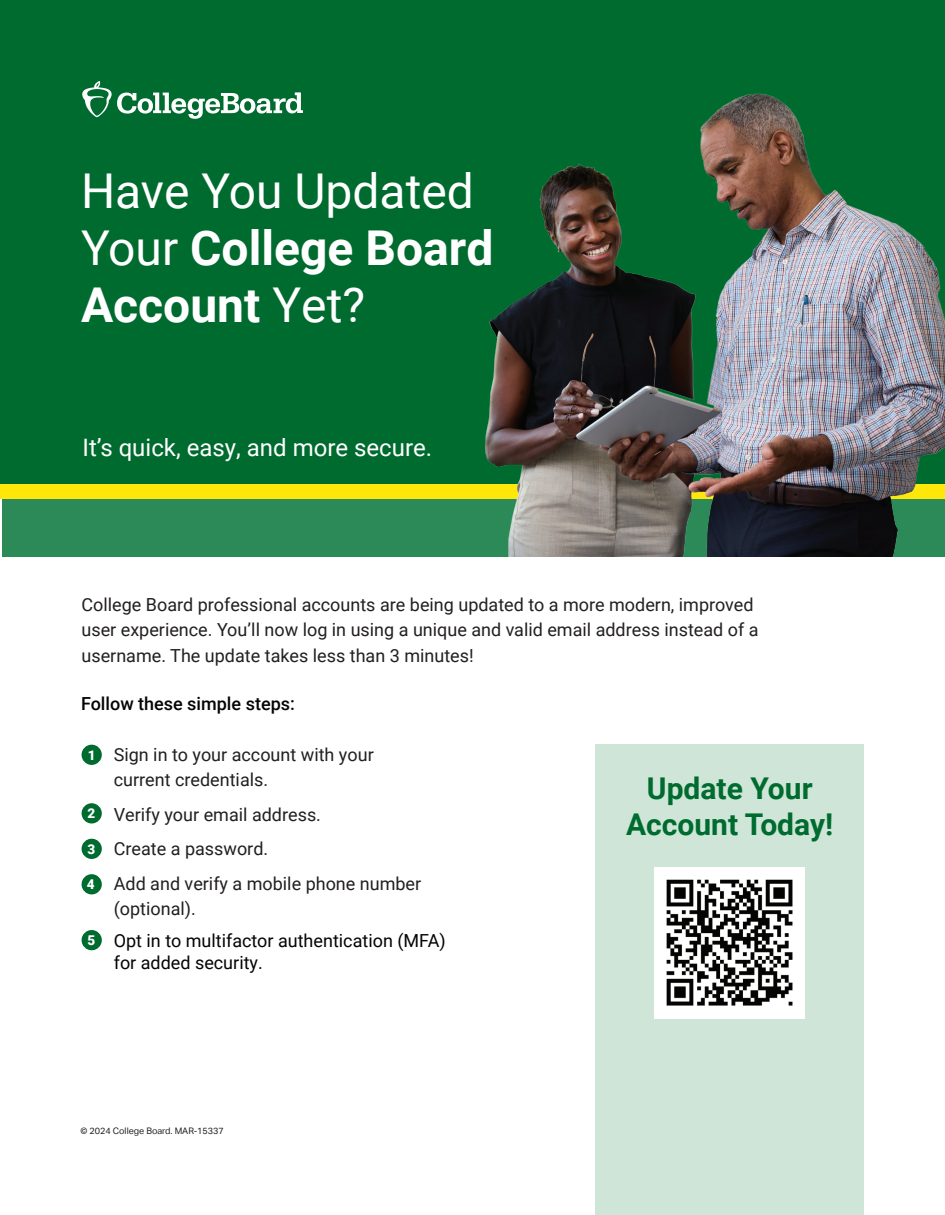
<style>
.page{position:relative;width:945px;height:1215px;background:#fff}
.page>*{position:absolute;margin:0;border:0;box-sizing:border-box;transform-origin:0 0}
.t1{font:48px/57px "Roboto";color:#fff}
.t2{font:700 30px/36px "Roboto";color:#006b2f;text-align:center}
.t3{font:24px "Roboto";color:#fff}
.t4{font:18px/25.5px "Roboto";color:#231f20}
.t5{font:18px/22.5px "Roboto";color:#040503}
.t6{font:500 18px "Roboto";color:#040503}
.t7{font:900 13.5px "Roboto";color:#fff}
.t8{font:9px "Aktiv Grotesk";color:#231f20}
.s1{font-weight:700}
</style>
<div class="page">
<div style="left:0;top:0;width:945px;height:495px;background:#006b2f"></div>
<svg style="left:82px;top:81px;width:221px;height:38px"></svg>
<div style="left:2px;top:496px;width:943px;height:61px;background:#2c8958"></div>
<div style="left:596px;top:745px;width:268px;height:470px;background:#cee5d7"></div>
<div style="left:654px;top:867px;width:151px;height:151px;background:#fff"></div>
<img style="left:666px;top:879px;width:127px;height:127px">
<div style="left:82px;top:745px;width:20px;height:20px;background:#006b2f;border-radius:50%"></div>
<div style="left:82px;top:803px;width:20px;height:20px;background:#006b2f;border-radius:50%"></div>
<div style="left:82px;top:839px;width:20px;height:20px;background:#006b2f;border-radius:50%"></div>
<div style="left:82px;top:874px;width:20px;height:20px;background:#006b2f;border-radius:50%"></div>
<div style="left:82px;top:930px;width:20px;height:20px;background:#006b2f;border-radius:50%"></div>
<div style="left:0;top:484px;width:945px;height:14px;background:#ffe709"></div>
<img style="left:340px;top:93px;width:605px;height:464px">
<h1 class="t1" style="left:81px;top:161px;width:414px">Have You Updated<br>Your <span class="s1">College Board<br>Account</span> Yet?</h1>
<h3 class="t3" style="left:82px;top:430px;width:351px">It’s quick, easy, and more secure.</h3>
<p class="t4" style="left:82px;top:591px;width:679px">College Board professional accounts are being updated to a more modern, improved user experience. You’ll now log in using a unique and valid email address instead of a username. The update takes less than 3 minutes!</p>
<p class="t6" style="left:81px;top:691px;width:215px">Follow these simple steps:</p>
<p class="t7" style="left:88px;top:745px;width:9px">1</p>
<p class="t4" style="left:114px;top:741px;width:261px">Sign in to your account with your current credentials.</p>
<p class="t4" style="left:114px;top:796px;width:309px;line-height:34.5px">Verify your email address.<br>Create a password.<br>Add and verify a mobile phone number</p>
<p class="t4" style="left:114px;top:895px;width:84px">(optional).</p>
<p class="t5" style="left:114px;top:928px;width:333px">Opt in to multifactor authentication (MFA) for added security.</p>
<p class="t7" style="left:87px;top:803px;width:9px">2</p>
<p class="t7" style="left:87px;top:840px;width:9px">3</p>
<p class="t7" style="left:87px;top:874px;width:9px">4</p>
<p class="t7" style="left:87px;top:931px;width:9px">5</p>
<p class="t8" style="left:81px;top:1126px;width:145px">© 2024 College Board. MAR-15337</p>
<h2 class="t2" style="left:626px;top:769px;width:209px">Update Your<br>Account Today!</h2>
</div>
